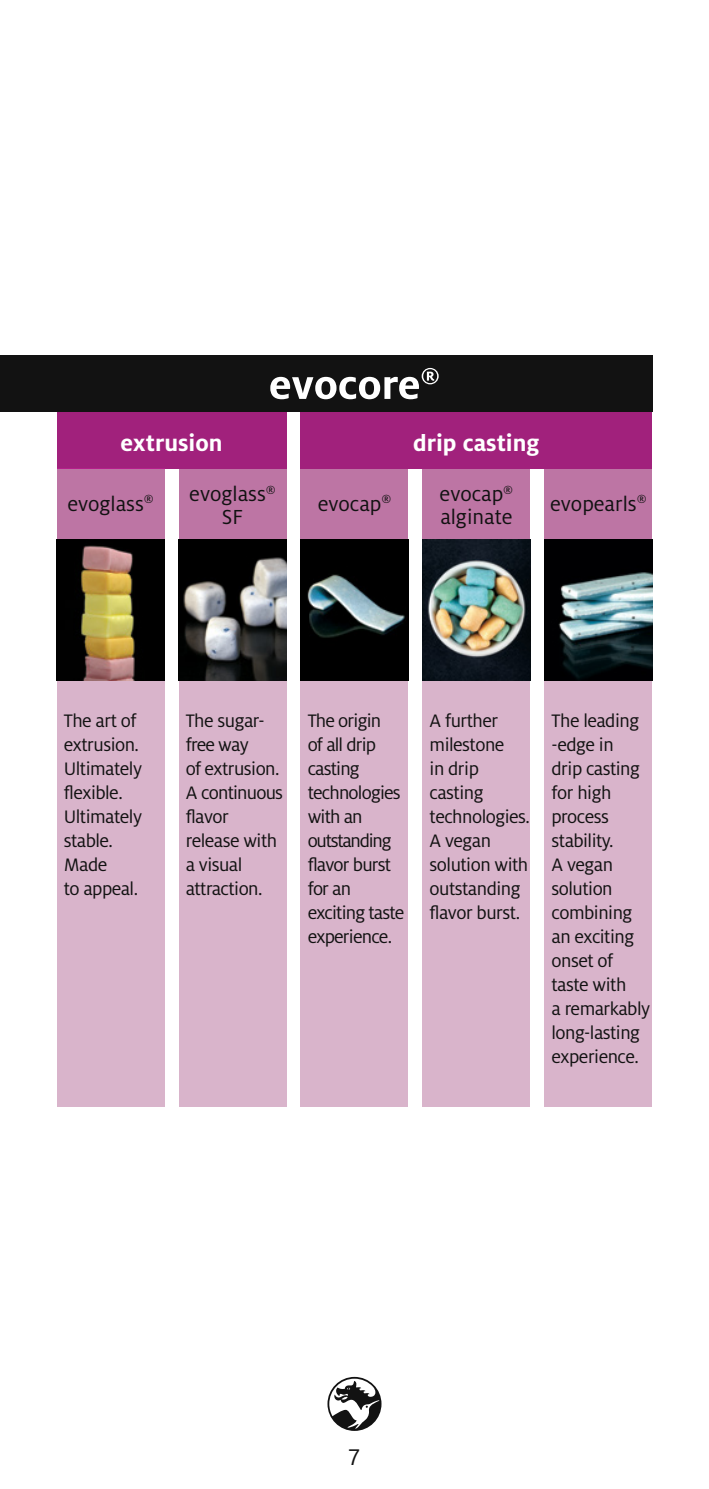
<style>
.page{position:relative;width:709px;height:1489px;background:#fff}
.page>*{position:absolute;margin:0;border:0;box-sizing:border-box;transform-origin:0 0}
.t1{font:700 25px "Milo OT";color:#fff}
.t2{font:25px "FF Milofor Symrise";color:#121212}
.t3{font:22.5px/22.5px "Milo OT";color:#121212;text-align:center}
.t4{font:20px/24px "Milo OT";letter-spacing:-.025em;color:#121212}
.t5{font:13px "Milo OT";color:#121212}
</style>
<div class="page">
<svg style="left:327px;top:1376px;width:54px;height:54px"></svg>
<div style="left:0;top:355px;width:652px;height:57px;background:#121212"></div>
<div style="left:300px;top:412px;width:352px;height:57px;background:#a1217c"></div>
<div style="left:57px;top:412px;width:229px;height:57px;background:#a1217c"></div>
<div style="left:57px;top:468px;width:107px;height:71px;background:#bd75a4"></div>
<div style="left:179px;top:469px;width:107px;height:70px;background:#bd75a4"></div>
<div style="left:300px;top:469px;width:108px;height:70px;background:#bd75a4"></div>
<div style="left:422px;top:469px;width:108px;height:70px;background:#bd75a4"></div>
<div style="left:544px;top:469px;width:108px;height:70px;background:#bd75a4"></div>
<div style="left:57px;top:681px;width:107px;height:425px;background:#d9b4cb"></div>
<div style="left:179px;top:681px;width:107px;height:425px;background:#d9b4cb"></div>
<div style="left:300px;top:681px;width:108px;height:425px;background:#d9b4cb"></div>
<div style="left:422px;top:681px;width:108px;height:425px;background:#d9b4cb"></div>
<div style="left:544px;top:681px;width:108px;height:425px;background:#d9b4cb"></div>
<img style="left:57px;top:539px;width:107px;height:142px">
<img style="left:179px;top:539px;width:107px;height:142px">
<img style="left:300px;top:539px;width:108px;height:142px">
<img style="left:422px;top:539px;width:108px;height:142px">
<img style="left:544px;top:539px;width:108px;height:142px">
<svg style="left:270px;top:368px;width:168px;height:31px"></svg>
<p class="t1" style="left:121px;top:429px;width:103px">extrusion</p>
<p class="t1" style="left:413px;top:429px;width:128px">drip casting</p>
<p class="t3" style="left:67px;top:492px;width:88px">evoglass<sup>®</sup></p>
<p class="t3" style="left:318px;top:492px;width:75px">evocap<sup>®</sup></p>
<p class="t3" style="left:550px;top:492px;width:88px">evopearls</p>
<p class="t3" style="left:189px;top:483px;width:88px">evoglass<sup>®<br></sup>SF</p>
<p class="t5" style="left:503px;top:482px;width:11px">®</p>
<p class="t3" style="left:440px;top:505px;width:74px">alginate</p>
<p class="t3" style="left:439px;top:483px;width:65px">evocap</p>
<p class="t5" style="left:636px;top:492px;width:11px">®</p>
<p class="t4" style="left:64px;top:708px;width:80px">The art of extrusion.<br>Ultimately flexible.<br>Ultimately stable.<br>Made<br>to appeal.</p>
<p class="t4" style="left:186px;top:708px;width:99px">The sugar&shy;free way<br>of extrusion.<br>A continuous flavor release with a visual attraction.</p>
<p class="t4" style="left:308px;top:708px;width:98px">The origin<br>of all drip casting technologies with an outstanding flavor burst for an exciting taste experience.</p>
<p class="t4" style="left:429px;top:708px;width:102px">A further milestone<br>in drip casting technologies.<br>A vegan solution with outstanding flavor burst.</p>
<p class="t4" style="left:551px;top:708px;width:100px">The leading -edge in<br>drip casting for high process stability.<br>A vegan solution combining an exciting onset of taste with<br>a remarkably long-lasting experience.</p>
<p class="t2" style="left:348px;top:1443px;width:15px">7</p>
</div>
